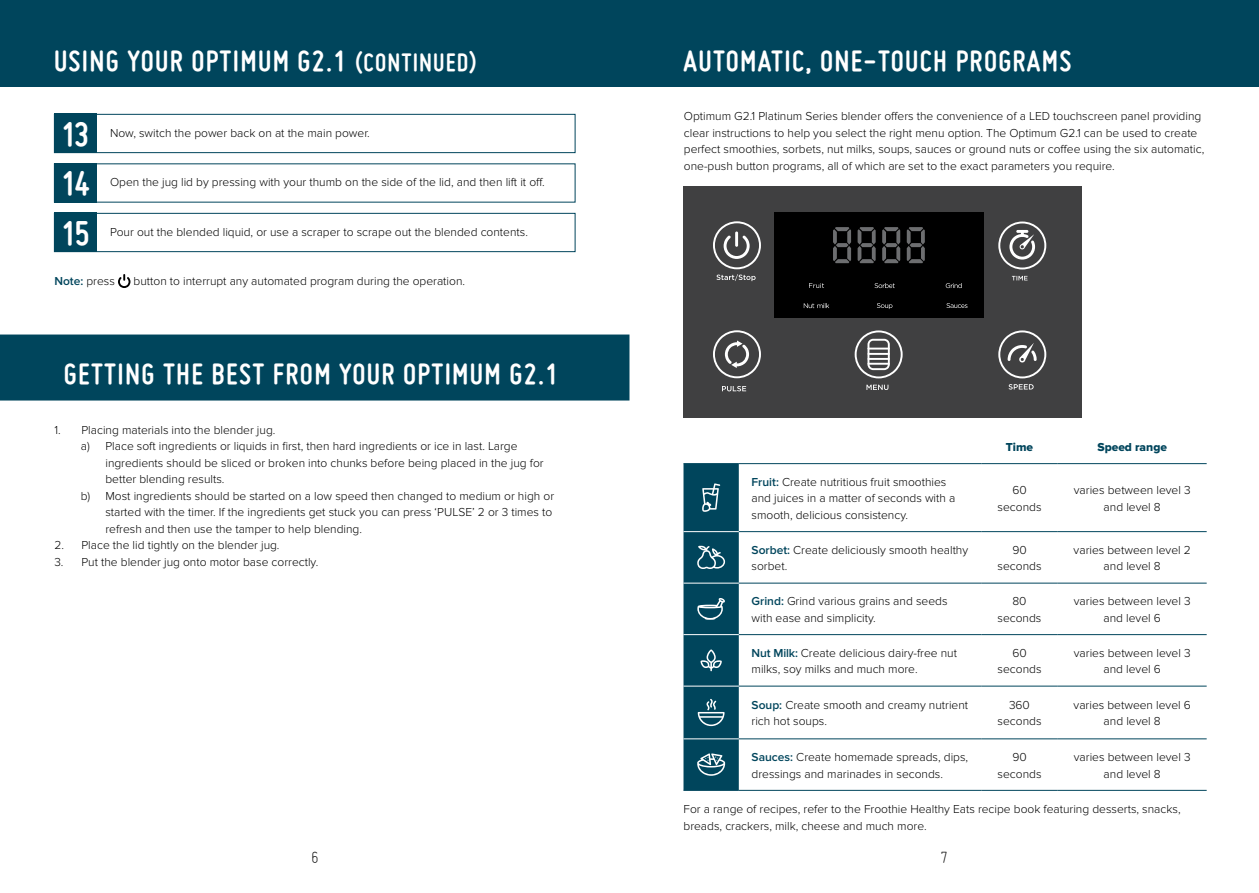
<style>
.page{position:relative;width:1259px;height:893px;background:#fff}
.page>*{position:absolute;margin:0;border:0;box-sizing:border-box;transform-origin:0 0}
.t1{font:700 36.75px/49.5px "Miso";color:#fff;text-align:justify}
.t2{font:700 31.5px "Miso";letter-spacing:.04em;color:#fff}
.t3{font:300 18px "Miso";color:#000}
.t4{font:300 12px/16.5px "Proxima Nova";color:#000;text-align:center}
.t5{font:12px "Proxima Nova Extrabld";color:#00455c}
.t6{font:600 12px "Proxima Nova";color:#00455c}
.s1{font-size:27px}
.s2{font-weight:300;color:#000}
.s3{font-weight:600;color:#00455c}
</style>
<div class="page">
<div style="left:0;top:0;width:1259px;height:87px;background:#00455c"></div>
<div style="left:0;top:335px;width:629px;height:66px;background:#00455c"></div>
<div style="left:54px;top:114px;width:521px;height:39px;border:1px solid #00455c"></div>
<div style="left:54px;top:213px;width:521px;height:39px;border:1px solid #00455c"></div>
<div style="left:54px;top:114px;width:43px;height:39px;background:#00455c"></div>
<div style="left:54px;top:163px;width:43px;height:39px;background:#00455c"></div>
<div style="left:54px;top:213px;width:43px;height:39px;background:#00455c"></div>
<svg style="left:118px;top:274px;width:12px;height:14px"></svg>
<hr style="left:683px;top:463px;width:56px;height:1px;background:#00455c">
<hr style="left:739px;top:463px;width:242px;height:1px;background:#00455c">
<hr style="left:981px;top:463px;width:76px;height:1px;background:#00455c">
<hr style="left:1057px;top:463px;width:149px;height:1px;background:#00455c">
<hr style="left:739px;top:531px;width:242px;height:1px;background:#00455c">
<hr style="left:981px;top:531px;width:76px;height:1px;background:#00455c">
<hr style="left:1057px;top:531px;width:149px;height:1px;background:#00455c">
<hr style="left:739px;top:583px;width:242px;height:1px;background:#00455c">
<hr style="left:981px;top:583px;width:76px;height:1px;background:#00455c">
<hr style="left:1057px;top:583px;width:149px;height:1px;background:#00455c">
<hr style="left:739px;top:634px;width:242px;height:1px;background:#00455c">
<hr style="left:981px;top:634px;width:76px;height:1px;background:#00455c">
<hr style="left:1057px;top:634px;width:149px;height:1px;background:#00455c">
<hr style="left:739px;top:686px;width:242px;height:1px;background:#00455c">
<hr style="left:981px;top:686px;width:76px;height:1px;background:#00455c">
<hr style="left:1057px;top:686px;width:149px;height:1px;background:#00455c">
<hr style="left:739px;top:739px;width:242px;height:1px;background:#00455c">
<hr style="left:981px;top:739px;width:76px;height:1px;background:#00455c">
<hr style="left:1057px;top:739px;width:149px;height:1px;background:#00455c">
<hr style="left:683px;top:790px;width:56px;height:1px;background:#00455c">
<hr style="left:739px;top:790px;width:242px;height:1px;background:#00455c">
<hr style="left:981px;top:790px;width:76px;height:1px;background:#00455c">
<hr style="left:1057px;top:790px;width:149px;height:1px;background:#00455c">
<svg style="left:683px;top:464px;width:56px;height:326px;background:#1c596d"></svg>
<div style="left:683px;top:186px;width:398px;height:231px;background:#404041"></div>
<div style="left:774px;top:213px;width:209px;height:105px;background:#000"></div>
<svg style="left:713px;top:330px;width:48px;height:48px"></svg>
<svg style="left:854px;top:330px;width:48px;height:48px"></svg>
<svg style="left:998px;top:330px;width:48px;height:48px"></svg>
<svg style="left:998px;top:222px;width:48px;height:47px"></svg>
<svg style="left:713px;top:221px;width:48px;height:60px"></svg>
<svg style="left:722px;top:386px;width:24px;height:5px"></svg>
<svg style="left:866px;top:385px;width:22px;height:5px"></svg>
<svg style="left:1008px;top:384px;width:25px;height:6px"></svg>
<svg style="left:1012px;top:276px;width:15px;height:4px"></svg>
<svg style="left:874px;top:283px;width:20px;height:5px"></svg>
<svg style="left:945px;top:283px;width:16px;height:5px"></svg>
<svg style="left:804px;top:303px;width:25px;height:5px"></svg>
<svg style="left:877px;top:303px;width:15px;height:6px"></svg>
<svg style="left:946px;top:303px;width:21px;height:5px"></svg>
<svg style="left:833px;top:227px;width:18px;height:36px"></svg>
<svg style="left:857px;top:227px;width:18px;height:36px"></svg>
<svg style="left:882px;top:227px;width:18px;height:36px"></svg>
<svg style="left:906px;top:227px;width:19px;height:36px"></svg>
<svg style="left:809px;top:283px;width:15px;height:5px"></svg>
<h2 class="t2" style="left:54px;top:43px;width:424px">USING YOUR OPTIMUM G2.1 <span class="s1">(CONTINUED)</span></h2>
<h1 class="t1" style="left:61px;top:109px;width:30px">13<br>14<br>15</h1>
<p class="t6" style="left:54px;top:274px;width:62px">Note: <span class="s2">press</span></p>
<p class="t4" style="left:134px;top:273px;width:333px">button to interrupt any automated program during the operation.</p>
<p class="t4" style="left:110px;top:124px;width:261px">Now, switch the power back on at the main power.</p>
<p class="t4" style="left:110px;top:174px;width:436px">Open the jug lid by pressing with your thumb on the side of the lid, and then lift it off.</p>
<p class="t4" style="left:110px;top:223px;width:419px">Pour out the blended liquid, or use a scraper to scrape out the blended contents.</p>
<h2 class="t2" style="left:64px;top:356px;width:496px">GETTING THE BEST FROM YOUR OPTIMUM G2.1</h2>
<p class="t4" style="left:54px;top:421px;width:223px">1. Placing materials into the blender jug.</p>
<p class="t4" style="left:81px;top:438px;width:438px">a) Place soft ingredients or liquids in first, then hard ingredients or ice in last. Large</p>
<p class="t4" style="left:105px;top:454px;width:440px">ingredients should be sliced or broken into chunks before being placed in the jug for</p>
<p class="t4" style="left:105px;top:471px;width:121px">better blending results.</p>
<p class="t4" style="left:81px;top:487px;width:475px">b) Most ingredients should be started on a low speed then changed to medium or high or</p>
<p class="t4" style="left:105px;top:504px;width:448px">started with the timer. If the ingredients get stuck you can press ‘PULSE’ 2 or 3 times to</p>
<p class="t4" style="left:105px;top:520px;width:258px">refresh and then use the tamper to help blending.</p>
<p class="t4" style="left:54px;top:537px;width:227px">2. Place the lid tightly on the blender jug.</p>
<p class="t4" style="left:54px;top:553px;width:265px">3. Put the blender jug onto motor base correctly.</p>
<h2 class="t2" style="left:683px;top:43px;width:389px">AUTOMATIC, ONE-TOUCH PROGRAMS</h2>
<p class="t4" style="left:684px;top:108px;width:522px;text-align:left">Optimum G2.1 Platinum Series blender offers the convenience of a LED touchscreen panel providing clear instructions to help you select the right menu option. The Optimum G2.1 can be used to create perfect smoothies, sorbets, nut milks, soups, sauces or ground nuts or coffee using the six automatic, one-push button programs, all of which are set to the exact parameters you require.</p>
<p class="t5" style="left:1006px;top:440px;width:29px">Time</p>
<p class="t5" style="left:1097px;top:440px;width:71px">Speed range</p>
<p class="t4" style="left:751px;top:474px;width:205px;text-align:left"><span class="s3">Fruit:</span> Create nutritious fruit smoothies and juices in a matter of seconds with a smooth, delicious consistency.</p>
<p class="t4" style="left:997px;top:482px;width:45px">60 seconds</p>
<p class="t4" style="left:1074px;top:482px;width:118px">varies between level 3 and level 8</p>
<p class="t4" style="left:751px;top:542px;width:218px;text-align:left"><span class="s3">Sorbet:</span> Create deliciously smooth healthy sorbet.</p>
<p class="t4" style="left:997px;top:542px;width:45px">90 seconds</p>
<p class="t4" style="left:1073px;top:542px;width:119px">varies between level 2 and level 8</p>
<p class="t4" style="left:751px;top:593px;width:197px;text-align:left"><span class="s3">Grind:</span> Grind various grains and seeds with ease and simplicity.</p>
<p class="t4" style="left:997px;top:593px;width:45px">80 seconds</p>
<p class="t4" style="left:1073px;top:593px;width:118px">varies between level 3 and level 6</p>
<p class="t4" style="left:751px;top:645px;width:207px;text-align:left"><span class="s3">Nut Milk:</span> Create delicious dairy-free nut milks, soy milks and much more.</p>
<p class="t4" style="left:997px;top:645px;width:45px">60 seconds</p>
<p class="t4" style="left:1074px;top:645px;width:118px">varies between level 3 and level 6</p>
<p class="t4" style="left:751px;top:697px;width:218px;text-align:left"><span class="s3">Soup:</span> Create smooth and creamy nutrient rich hot soups.</p>
<p class="t4" style="left:997px;top:697px;width:45px">360 seconds</p>
<p class="t4" style="left:1073px;top:697px;width:119px">varies between level 6 and level 8</p>
<p class="t4" style="left:751px;top:749px;width:218px;text-align:left"><span class="s3">Sauces:</span> Create homemade spreads, dips, dressings and marinades in seconds.</p>
<p class="t4" style="left:997px;top:749px;width:45px">90 seconds</p>
<p class="t4" style="left:1074px;top:749px;width:118px">varies between level 3 and level 8</p>
<p class="t4" style="left:683px;top:801px;width:498px;text-align:left">For a range of recipes, refer to the Froothie Healthy Eats recipe book featuring desserts, snacks, breads, crackers, milk, cheese and much more.</p>
<h3 class="t3" style="left:311px;top:847px;width:9px">6</h3>
<h3 class="t3" style="left:940px;top:847px;width:9px">7</h3>
</div>
